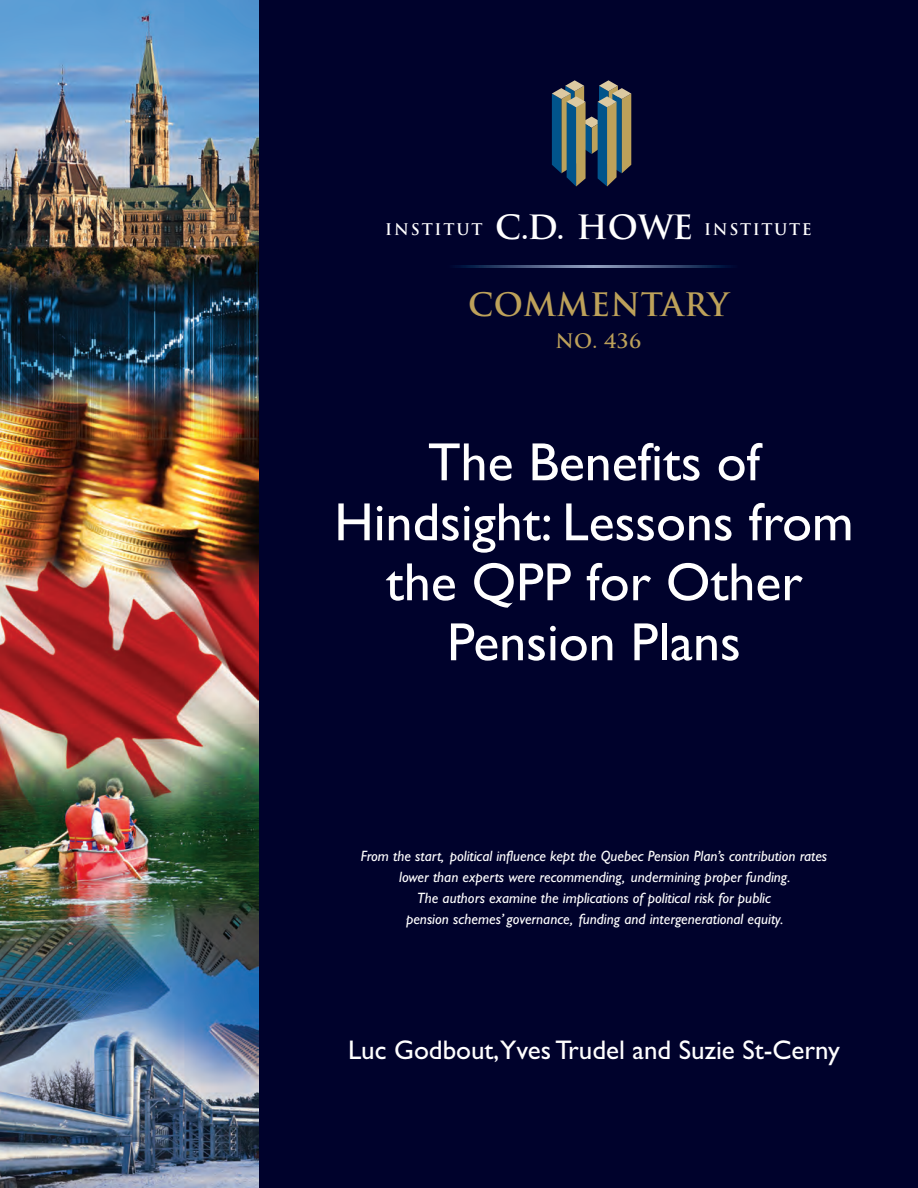
<style>
.page{position:relative;width:918px;height:1188px;background:#fff}
.page>*{position:absolute;margin:0;border:0;box-sizing:border-box;transform-origin:0 0}
.t1{font:54px/60px "Gill Sans";color:#fff;text-align:center}
.t2{font:700 31.5px "Trajan";letter-spacing:.015em;color:#bda15a}
.t3{font:27px "Gill Sans";color:#fff}
.t4{font:700 19.5px "Trajan";color:#bda15a}
.t5{font:700 15.75px "Trajan";letter-spacing:.11em;color:#fff}
.t6{font:italic 15px/21px "Gill Sans";color:#fff;text-align:center}
.s1{font-size:32.55px}
</style>
<div class="page">
<div style="left:1px;top:0;width:917px;height:1188px;background:#00022c"></div>
<svg style="left:552px;top:80px;width:79px;height:107px"></svg>
<svg style="left:455px;top:266px;width:276px;height:1px"></svg>
<img style="left:0;top:0;width:258px;height:1188px">
<p class="t5" style="left:385px;top:219px;width:428px">INSTITUT <span class="s1">C.D. HOWE</span> INSTITUTE</p>
<p class="t2" style="left:468px;top:285px;width:262px">COMMENTARY</p>
<p class="t4" style="left:556px;top:328px;width:87px">NO. 436</p>
<p class="t1" style="left:334px;top:433px;width:521px">The Benefits of<br>Hindsight: Lessons from the QPP for Other<br>Pension Plans</p>
<p class="t6" style="left:361px;top:846px;width:468px">From the start, political influence kept the Quebec Pension Plan’s contribution rates lower than experts were recommending, undermining proper funding.<br>The authors examine the implications of political risk for public<br>pension schemes’ governance, funding and intergenerational equity.</p>
<p class="t3" style="left:348px;top:1034px;width:493px">Luc Godbout,Yves Trudel and Suzie St-Cerny</p>
</div>
